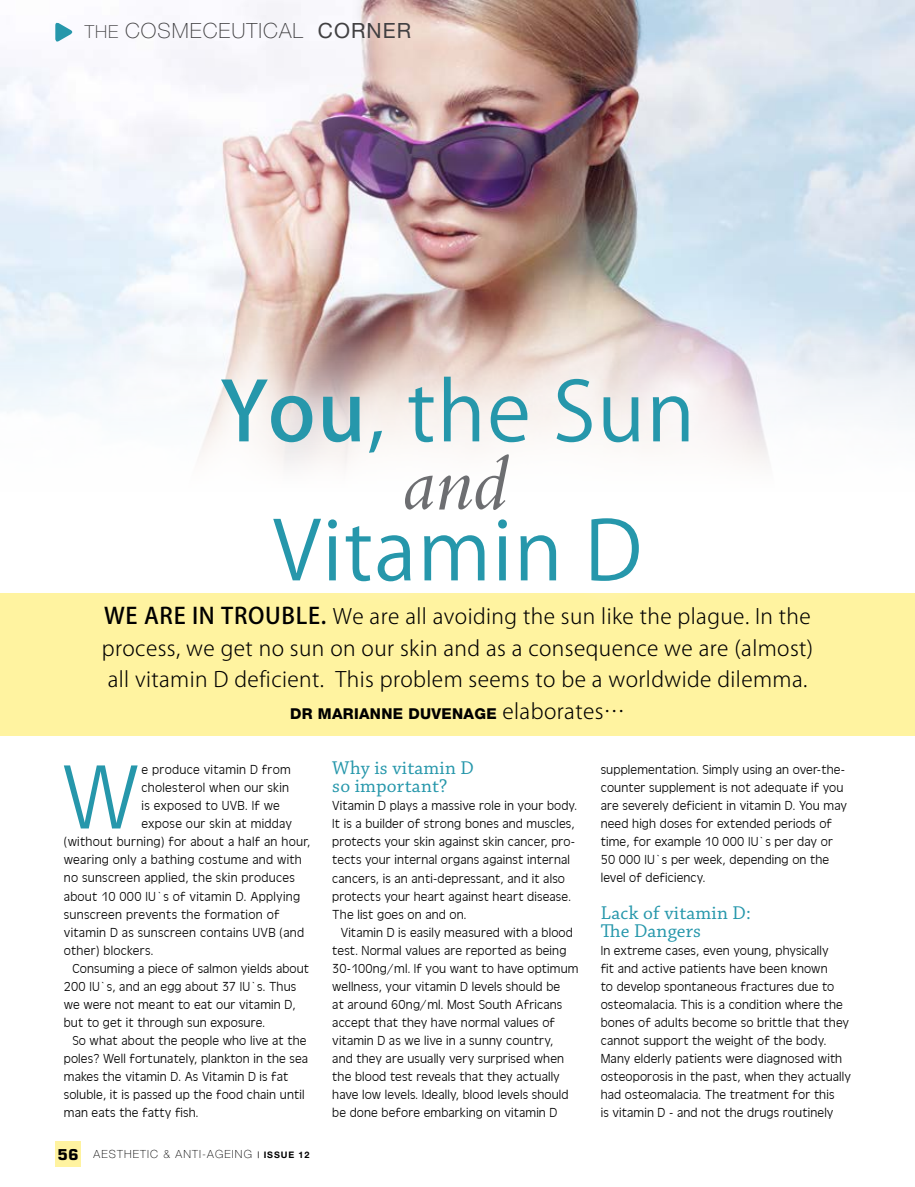
<style>
.page{position:relative;width:915px;height:1187px;background:#fff}
.page>*{position:absolute;margin:0;border:0;box-sizing:border-box;transform-origin:0 0}
.t1{font:300 94.5px "Antigoni";color:#2697ab}
.t2{font:80.85px "Koz Go Pr 6 N";letter-spacing:.02em;color:#2697ab}
.t3{font:76.5px "Aldine 401 BT Italic A";color:#6d6e71}
.t4{font:300 21px/31.5px "Koz Go Pr 6 N";letter-spacing:.02em;color:#000;text-align:justify}
.t5{font:100 21px "Helvetica Neue";letter-spacing:.05em;color:#414042}
.t6{font:19.5px/18px "Chaparral Pro";letter-spacing:.01em;color:#2697ab}
.t7{font:800 15px "Helvetica Neue";letter-spacing:.02em;color:#000}
.t8{font:300 13.5px/18px "Antigoni";letter-spacing:.01em;color:#000}
.t9{font:100 11.25px "Helvetica Neue";letter-spacing:.1em;color:#000}
.s1{font-size:18px}
.s2{font-family:"Helvetica Neue East A";font-weight:400}
.s3{font-weight:500}
.s4{font-weight:500;font-size:22.5px}
.s5{font-family:"Koz Go Pr 6 N";font-weight:300;font-size:21px}
.s6{font-family:"Square 721 BT";font-weight:700;font-size:15px}
.s7{font-family:"Helvetica Neue East A";font-weight:400;font-size:9px}
.s8{font-family:"Helvetica Neue East A";font-weight:700;font-size:9px}
</style>
<div class="page">
<div style="left:0;top:593px;width:914px;height:143px;background:#fff3a0"></div>
<img style="left:0;top:0;width:914px;height:461px">
<div style="left:55px;top:1140px;width:26px;height:26px;background:#fff3a0"></div>
<svg style="left:55px;top:21px;width:19px;height:22px"></svg>
<div style="left:196px;top:350px;width:520px;height:258px;background:#fff;opacity:.85"></div>
<h3 class="t5" style="left:85px;top:19px;width:327px"><span class="s1">THE</span> COSMECEUTICAL <span class="s2">CORNER</span></h3>
<h2 class="t2" style="left:220px;top:366px;width:476px"><span class="s3">YOU</span>, the Sun</h2>
<h3 class="t3" style="left:405px;top:436px;width:106px">and</h3>
<h2 class="t2" style="left:273px;top:505px;width:360px">Vitamin D</h2>
<h3 class="t4" style="left:102px;top:601px;width:712px"><span class="s4">WE ARE I N TROUBLE.</span> We are all avoiding the sun like the plague. In the process, we get no sun on our skin and as a consequence we are (almost) all vitamin D deficient. This problem seems to be a worldwide dilemma.</h3>
<p class="t7" style="left:290px;top:704px;width:34px">DR MA</p>
<p class="t7" style="left:343px;top:704px;width:283px">RIANNE DUVENAGE <span class="s5">elaborates…</span></p>
<h1 class="t1" style="left:62px;top:733px;width:79px">W</h1>
<p class="t8" style="left:141px;top:760px;width:151px">e produce vitamin D from</p>
<p class="t8" style="left:141px;top:778px;width:149px">cholesterol when our skin</p>
<p class="t8" style="left:141px;top:796px;width:140px">is exposed to UVB. If we</p>
<p class="t8" style="left:141px;top:814px;width:152px">expose our skin at midday</p>
<p class="t8" style="left:64px;top:832px;width:248px">(without burning) for about a half an hour,</p>
<p class="t8" style="left:64px;top:850px;width:239px">wearing only a bathing costume and with</p>
<p class="t8" style="left:64px;top:868px;width:232px">no sunscreen applied, the skin produces</p>
<p class="t8" style="left:64px;top:886px;width:238px">about 10 000 IU`s of vitamin D. Applying</p>
<p class="t8" style="left:64px;top:904px;width:217px">sunscreen prevents the formation of</p>
<p class="t8" style="left:64px;top:922px;width:242px">vitamin D as sunscreen contains UVB (and</p>
<p class="t8" style="left:64px;top:940px;width:91px">other) blockers.</p>
<p class="t8" style="left:72px;top:958px;width:238px">Consuming a piece of salmon yields about</p>
<p class="t8" style="left:64px;top:976px;width:234px">200 IU`s, and an egg about 37 IU`s. Thus</p>
<p class="t8" style="left:64px;top:994px;width:233px">we were not meant to eat our vitamin D,</p>
<p class="t8" style="left:64px;top:1012px;width:203px">but to get it through sun exposure.</p>
<p class="t8" style="left:72px;top:1030px;width:236px">So what about the people who live at the</p>
<p class="t8" style="left:64px;top:1048px;width:246px">poles? Well fortunately, plankton in the sea</p>
<p class="t8" style="left:64px;top:1066px;width:226px">makes the vitamin D. As Vitamin D is fat</p>
<p class="t8" style="left:64px;top:1084px;width:242px">soluble, it is passed up the food chain until</p>
<p class="t8" style="left:64px;top:1102px;width:136px">man eats the fatty fish.</p>
<p class="t9" style="left:58px;top:1147px;width:253px"><span class="s6">56</span> AESTHETIC &amp; ANTI-AGEING <span class="s7">|</span> <span class="s8">ISSUE 12</span></p>
<h3 class="t6" style="left:332px;top:760px;width:143px">Why is vitamin D so important?</h3>
<p class="t8" style="left:332px;top:796px;width:246px">Vitamin D plays a massive role in your body.<br>It is a builder of strong bones and muscles, protects your skin against skin cancer, pro&shy;tects your internal organs against internal cancers, is an anti-depressant, and it also protects your heart against heart disease.<br>The list goes on and on.</p>
<p class="t8" style="left:332px;top:922px;width:248px;text-indent:9px">Vitamin D is easily measured with a blood test. Normal values are reported as being 30-100ng/ml. If you want to have optimum wellness, your vitamin D levels should be<br>at around 60ng/ml. Most South Africans accept that they have normal values of vitamin D as we live in a sunny country,<br>and they are usually very surprised when the blood test reveals that they actually have low levels. Ideally, blood levels should be done before embarking on vitamin D</p>
<p class="t8" style="left:600px;top:760px;width:248px">supplementation. Simply using an over-the&shy;counter supplement is not adequate if you are severely deficient in vitamin D. You may need high doses for extended periods of time, for example 10 000 IU`s per day or 50 000 IU`s per week, depending on the level of deficiency.</p>
<h3 class="t6" style="left:600px;top:904px;width:152px">Lack of vitamin D:<br>The Dangers</h3>
<p class="t8" style="left:600px;top:940px;width:252px">In extreme cases, even young, physically<br>fit and active patients have been known<br>to develop spontaneous fractures due to osteomalacia. This is a condition where the bones of adults become so brittle that they cannot support the weight of the body.<br>Many elderly patients were diagnosed with osteoporosis in the past, when they actually had osteomalacia. The treatment for this<br>is vitamin D - and not the drugs routinely</p>
</div>
